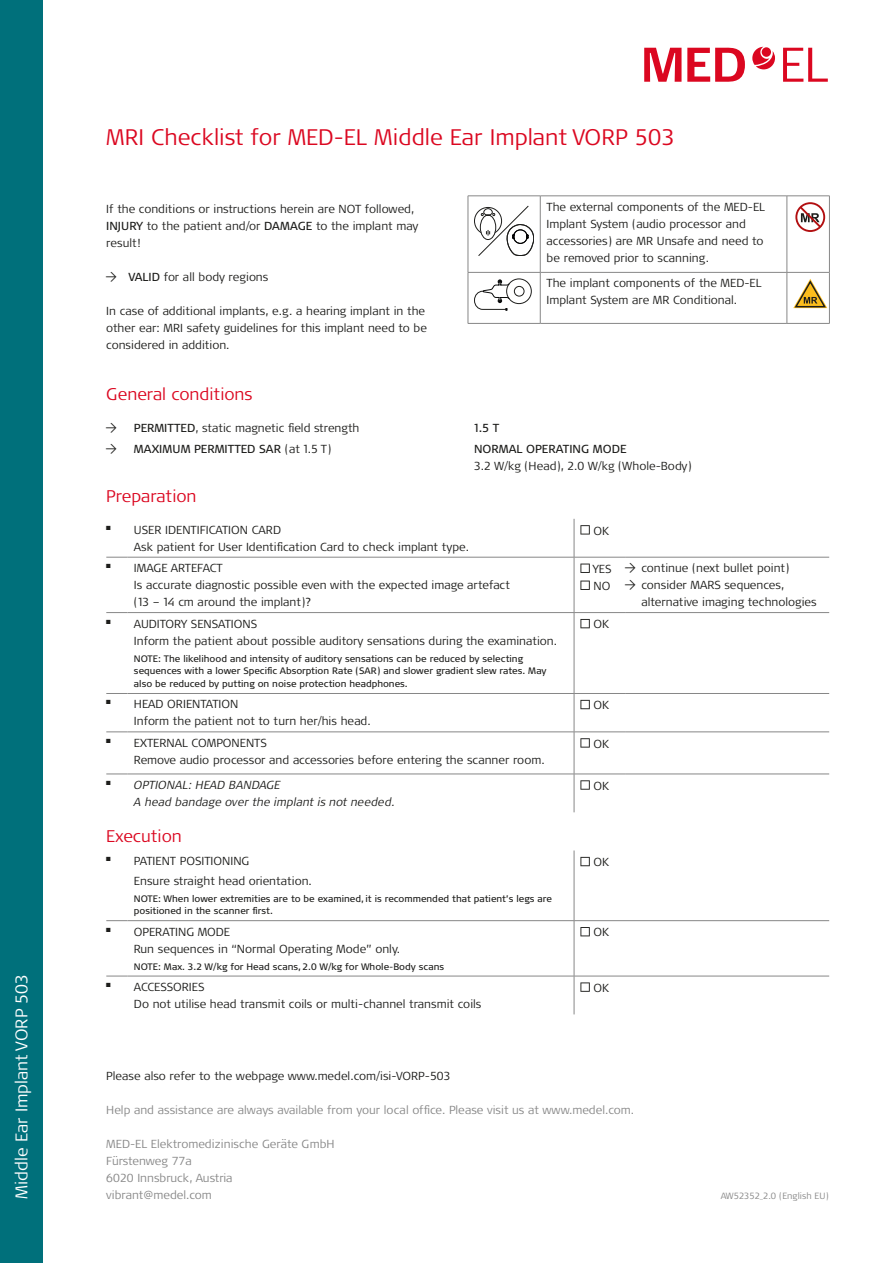
<style>
.page{position:relative;width:893px;height:1263px;background:#fff}
.page>*{position:absolute;margin:0;border:0;box-sizing:border-box;transform-origin:0 0}
.t1{font:300 22.5px "Signa Pro";color:#db0720}
.t2{font:300 16.8px "Signa Pro";color:#db0720}
.t3{font:300 16.8px "Signa Pro";color:#fff}
.t4{font:300 11.7px/17px "Signa Pro";color:#1d1d1b}
.t5{font:300 11.7px/17px "Signa Pro";color:#878787}
.t6{font:italic 300 11.7px/17px "Signa Pro";color:#1d1d1b}
.t7{font:11.7px "Signa Pro";color:#1d1d1b}
.t8{font:9.3px/12.8px "Signa Pro";color:#1d1d1b}
.t9{font:300 9px "Signa Pro";color:#878787}
.s1{font-weight:400}
.s2{font-weight:300}
</style>
<div class="page">
<hr style="left:574px;top:519px;width:1px;height:38px;background:#878787">
<svg style="left:106px;top:557px;width:22px;height:1px"></svg>
<hr style="left:128px;top:557px;width:446px;height:1px;background:#878787">
<hr style="left:574px;top:557px;width:51px;height:1px;background:#878787">
<hr style="left:574px;top:557px;width:1px;height:55px;background:#878787">
<hr style="left:625px;top:557px;width:204px;height:1px;background:#878787">
<svg style="left:106px;top:612px;width:22px;height:1px"></svg>
<hr style="left:128px;top:612px;width:446px;height:1px;background:#878787">
<hr style="left:574px;top:612px;width:51px;height:1px;background:#878787">
<hr style="left:574px;top:613px;width:1px;height:80px;background:#878787">
<hr style="left:625px;top:612px;width:204px;height:1px;background:#878787">
<svg style="left:106px;top:693px;width:22px;height:1px"></svg>
<hr style="left:128px;top:693px;width:446px;height:1px;background:#878787">
<hr style="left:574px;top:693px;width:51px;height:1px;background:#878787">
<hr style="left:574px;top:694px;width:1px;height:38px;background:#878787">
<hr style="left:625px;top:693px;width:204px;height:1px;background:#878787">
<svg style="left:106px;top:732px;width:22px;height:1px"></svg>
<hr style="left:128px;top:732px;width:446px;height:1px;background:#878787">
<hr style="left:574px;top:732px;width:51px;height:1px;background:#878787">
<hr style="left:574px;top:732px;width:1px;height:42px;background:#878787">
<hr style="left:625px;top:732px;width:204px;height:1px;background:#878787">
<svg style="left:106px;top:774px;width:22px;height:1px"></svg>
<hr style="left:128px;top:774px;width:446px;height:1px;background:#878787">
<hr style="left:574px;top:774px;width:51px;height:1px;background:#878787">
<hr style="left:574px;top:774px;width:1px;height:38px;background:#878787">
<hr style="left:625px;top:774px;width:204px;height:1px;background:#878787">
<svg style="left:580px;top:525px;width:10px;height:9px"></svg>
<svg style="left:580px;top:563px;width:10px;height:10px"></svg>
<svg style="left:580px;top:581px;width:10px;height:9px"></svg>
<svg style="left:580px;top:619px;width:10px;height:9px"></svg>
<svg style="left:580px;top:700px;width:10px;height:9px"></svg>
<svg style="left:580px;top:738px;width:10px;height:10px"></svg>
<svg style="left:580px;top:780px;width:10px;height:10px"></svg>
<hr style="left:574px;top:850px;width:1px;height:70px;background:#878787">
<svg style="left:106px;top:920px;width:22px;height:1px"></svg>
<hr style="left:128px;top:920px;width:446px;height:1px;background:#878787">
<hr style="left:574px;top:920px;width:255px;height:1px;background:#878787">
<hr style="left:574px;top:921px;width:1px;height:55px;background:#878787">
<svg style="left:106px;top:976px;width:22px;height:1px"></svg>
<hr style="left:128px;top:976px;width:446px;height:1px;background:#878787">
<hr style="left:574px;top:976px;width:255px;height:1px;background:#878787">
<hr style="left:574px;top:976px;width:1px;height:38px;background:#878787">
<svg style="left:580px;top:857px;width:10px;height:9px"></svg>
<svg style="left:580px;top:927px;width:10px;height:9px"></svg>
<svg style="left:580px;top:982px;width:10px;height:10px"></svg>
<div style="left:0;top:0;width:43px;height:1263px;background:#00707b"></div>
<svg style="left:752px;top:47px;width:23px;height:22px"></svg>
<div style="left:762px;top:47px;width:9px;height:10px;background:#db0720;border-radius:50%"></div>
<svg style="left:783px;top:48px;width:45px;height:34px"></svg>
<svg style="left:687px;top:47px;width:58px;height:35px"></svg>
<svg style="left:644px;top:48px;width:37px;height:34px"></svg>
<hr style="left:468px;top:196px;width:72px;height:1px;background:#878787">
<hr style="left:468px;top:196px;width:1px;height:76px;background:#878787">
<hr style="left:540px;top:196px;width:247px;height:1px;background:#878787">
<hr style="left:540px;top:196px;width:1px;height:76px;background:#878787">
<hr style="left:787px;top:196px;width:43px;height:1px;background:#878787">
<hr style="left:787px;top:196px;width:1px;height:76px;background:#878787">
<hr style="left:829px;top:196px;width:1px;height:76px;background:#878787">
<hr style="left:468px;top:272px;width:72px;height:1px;background:#878787">
<hr style="left:468px;top:273px;width:1px;height:50px;background:#878787">
<hr style="left:540px;top:272px;width:247px;height:1px;background:#878787">
<hr style="left:540px;top:273px;width:1px;height:50px;background:#878787">
<hr style="left:787px;top:272px;width:43px;height:1px;background:#878787">
<hr style="left:787px;top:273px;width:1px;height:50px;background:#878787">
<hr style="left:829px;top:273px;width:1px;height:50px;background:#878787">
<hr style="left:468px;top:323px;width:72px;height:1px;background:#878787">
<hr style="left:540px;top:323px;width:247px;height:1px;background:#878787">
<hr style="left:787px;top:323px;width:43px;height:1px;background:#878787">
<div style="left:474px;top:207px;width:28px;height:28px;border:1px solid #1e1e1c;border-radius:50%"></div>
<svg style="left:478px;top:206px;width:56px;height:50px"></svg>
<div style="left:795px;top:202px;width:30px;height:30px;border:2px solid #b20f11;border-radius:50%"></div>
<svg style="left:798px;top:204px;width:25px;height:26px"></svg>
<svg style="left:474px;top:279px;width:57px;height:31px"></svg>
<svg style="left:793px;top:279px;width:34px;height:29px"></svg>
<h2 class="t3" style="left:10px;top:1199px;width:227px;rotate:-90deg">Middle Ear Implant VORP 503</h2>
<h1 class="t1" style="left:106px;top:121px;width:570px">MRI Checklist for MED‑EL Middle Ear Implant VORP 503</h1>
<p class="t4" style="left:106px;top:200px;width:314px">If the conditions or instructions herein are NOT followed,<br><span class="s1">INJURY</span> to the patient and/or <span class="s1">DAMAGE</span> to the implant may result!</p>
<p class="t4" style="left:106px;top:268px;width:164px">→ <span class="s1">VALID</span> for all body regions</p>
<p class="t4" style="left:106px;top:302px;width:322px">In case of additional implants, e.g. a hearing implant in the other ear: MRI safety guidelines for this implant need to be considered in addition.</p>
<p class="t4" style="left:547px;top:198px;width:220px">The external components of the MED‑EL Implant System (audio processor and accessories) are MR Unsafe and need to be removed prior to scanning.</p>
<p class="t4" style="left:547px;top:274px;width:216px">The implant components of the MED‑EL<br>Implant System are MR Conditional.</p>
<h2 class="t2" style="left:106px;top:382px;width:148px">General conditions</h2>
<p class="t4" style="left:106px;top:419px;width:255px">→ <span class="s1">PERMITTED</span>, static magnetic field strength</p>
<p class="t7" style="left:474px;top:420px;width:27px">1.5 T</p>
<p class="t7" style="left:106px;top:441px;width:226px"><span class="s2">→</span> MAXIMUM PERMITTED SAR <span class="s2">(at 1.5 T)</span></p>
<p class="t7" style="left:474px;top:441px;width:154px">NORMAL OPERATING MODE</p>
<p class="t4" style="left:474px;top:457px;width:219px">3.2 W/kg (Head), 2.0 W/kg (Whole-Body)</p>
<h2 class="t2" style="left:106px;top:484px;width:92px">Preparation</h2>
<p class="t4" style="left:134px;top:521px;width:337px;text-indent:-28px">■ USER IDENTIFICATION CARD<br>Ask patient for User Identification Card to check implant type.</p>
<p class="t4" style="left:593px;top:521px;width:17px">OK</p>
<p class="t4" style="left:134px;top:559px;width:378px;text-indent:-28px">■ IMAGE ARTEFACT<br>Is accurate diagnostic possible even with the expected image artefact (13 – 14 cm around the implant)?</p>
<p class="t4" style="left:592px;top:560px;width:21px">YES<br>NO</p>
<p class="t4" style="left:625px;top:559px;width:166px">→ continue (next bullet point)</p>
<p class="t4" style="left:641px;top:576px;width:177px;text-indent:-16px">→ consider MARS sequences, alternative imaging technologies</p>
<p class="t4" style="left:134px;top:614px;width:425px;text-indent:-28px">■ AUDITORY SENSATIONS<br>Inform the patient about possible auditory sensations during the examination.</p>
<p class="t8" style="left:134px;top:651px;width:414px">NOTE: The likelihood and intensity of auditory sensations can be reduced by selecting sequences with a lower Specific Absorption Rate (SAR) and slower gradient slew rates. May also be reduced by putting on noise protection headphones.</p>
<p class="t4" style="left:593px;top:615px;width:17px">OK</p>
<p class="t4" style="left:134px;top:695px;width:238px;text-indent:-28px">■ HEAD ORIENTATION<br>Inform the patient not to turn her/his head.</p>
<p class="t4" style="left:593px;top:696px;width:17px">OK</p>
<p class="t4" style="left:134px;top:734px;width:412px;text-indent:-28px">■ EXTERNAL COMPONENTS<br>Remove audio processor and accessories before entering the scanner room.</p>
<p class="t4" style="left:593px;top:734px;width:17px">OK</p>
<p class="t6" style="left:134px;top:776px;width:262px;text-indent:-28px">■ OPTIONAL: HEAD BANDAGE<br>A head bandage over the implant is not needed.</p>
<p class="t4" style="left:593px;top:777px;width:17px">OK</p>
<h2 class="t2" style="left:106px;top:824px;width:77px">Execution</h2>
<p class="t4" style="left:134px;top:851px;width:179px;line-height:19px;text-indent:-28px">■ PATIENT POSITIONING<br>Ensure straight head orientation.</p>
<p class="t8" style="left:134px;top:891px;width:420px">NOTE: When lower extremities are to be examined, it is recommended that patient’s legs are positioned in the scanner first.</p>
<p class="t4" style="left:593px;top:853px;width:17px">OK</p>
<p class="t4" style="left:134px;top:922px;width:268px;text-indent:-28px">■ OPERATING MODE<br>Run sequences in “Normal Operating Mode” only.</p>
<p class="t8" style="left:134px;top:960px;width:312px">NOTE: Max. 3.2 W/kg for Head scans, 2.0 W/kg for Whole-Body scans</p>
<p class="t4" style="left:593px;top:923px;width:17px">OK</p>
<p class="t4" style="left:134px;top:978px;width:349px;text-indent:-28px">■ ACCESSORIES<br>Do not utilise head transmit coils or multi-channel transmit coils</p>
<p class="t4" style="left:593px;top:979px;width:17px">OK</p>
<p class="t4" style="left:106px;top:1067px;width:346px">Please also refer to the webpage www.medel.com/isi-VORP-503</p>
<p class="t5" style="left:106px;top:1101px;width:529px">Help and assistance are always available from your local office. Please visit us at www.medel.com.</p>
<p class="t5" style="left:106px;top:1135px;width:230px">MED‑EL Elektromedizinische Geräte GmbH<br>Fürstenweg 77a<br>6020 Innsbruck, Austria vibrant@medel.com</p>
<p class="t9" style="left:721px;top:1190px;width:109px">AW52352_2.0 (English EU)</p>
</div>
